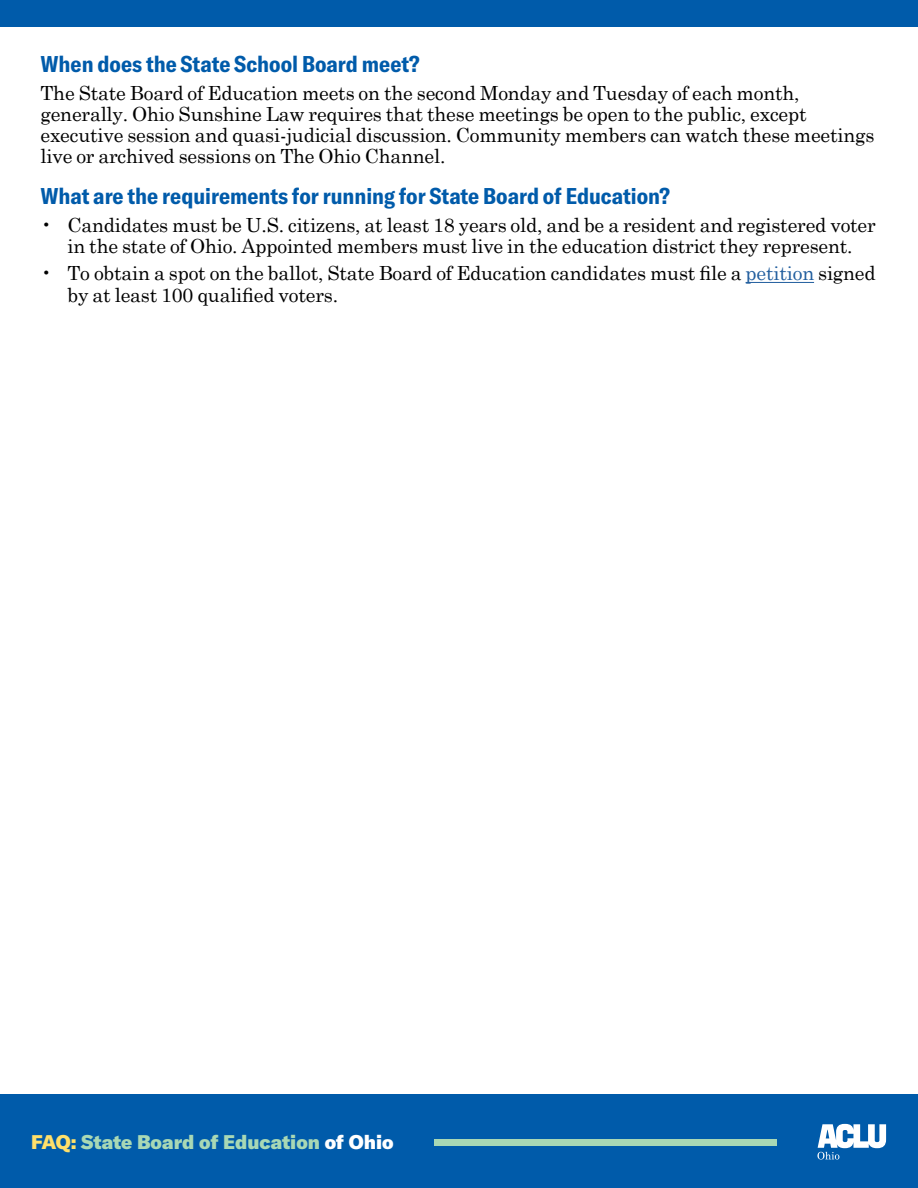
<style>
.page{position:relative;width:918px;height:1188px;background:#fff}
.page>*{position:absolute;margin:0;border:0;box-sizing:border-box;transform-origin:0 0}
.t1{font:700 condensed 22.5px "GT America";color:#005baa}
.t2{font:19.5px/21px "Century Schoolbook";letter-spacing:-.01em;color:#000}
.t3{font:900 19.5px "GT America";color:#a8d8b5}
.s1{color:#215e9e}
.s2{color:#ffe06a}
.s3{color:#fff}
</style>
<div class="page">
<hr style="left:746px;top:282px;width:68px;height:1px;background:#215e9e">
<div style="left:0;top:1095px;width:918px;height:93px;background:#005baa"></div>
<div style="left:0;top:0;width:918px;height:27px;background:#005baa"></div>
<svg style="left:817px;top:1124px;width:69px;height:36px"></svg>
<div style="left:434px;top:1139px;width:342px;height:7px;background:#a8d8b5"></div>
<p class="t1" style="left:40px;top:50px;width:381px">When does the State School Board meet?</p>
<p class="t2" style="left:40px;top:81px;width:835px">The State Board of Education meets on the second Monday and Tuesday of each month, generally. Ohio Sunshine Law requires that these meetings be open to the public, except executive session and quasi-judicial discussion. Community members can watch these meetings live or archived sessions on The Ohio Channel.</p>
<p class="t1" style="left:40px;top:182px;width:631px">What are the requirements for running for State Board of Education?</p>
<p class="t2" style="left:40px;top:213px;width:837px;text-align:center">• Candidates must be U.S. citizens, at least 18 years old, and be a resident and registered voter in the state of Ohio. Appointed members must live in the education district they represent.</p>
<p class="t2" style="left:68px;top:261px;width:810px;text-indent:-27px">• To obtain a spot on the ballot, State Board of Education candidates must file a <span class="s1">petition</span> signed by at least 100 qualified voters.</p>
<p class="t3" style="left:31px;top:1130px;width:364px"><span class="s2">FAQ:</span> State Board of Education <span class="s3">of Ohio</span></p>
</div>
